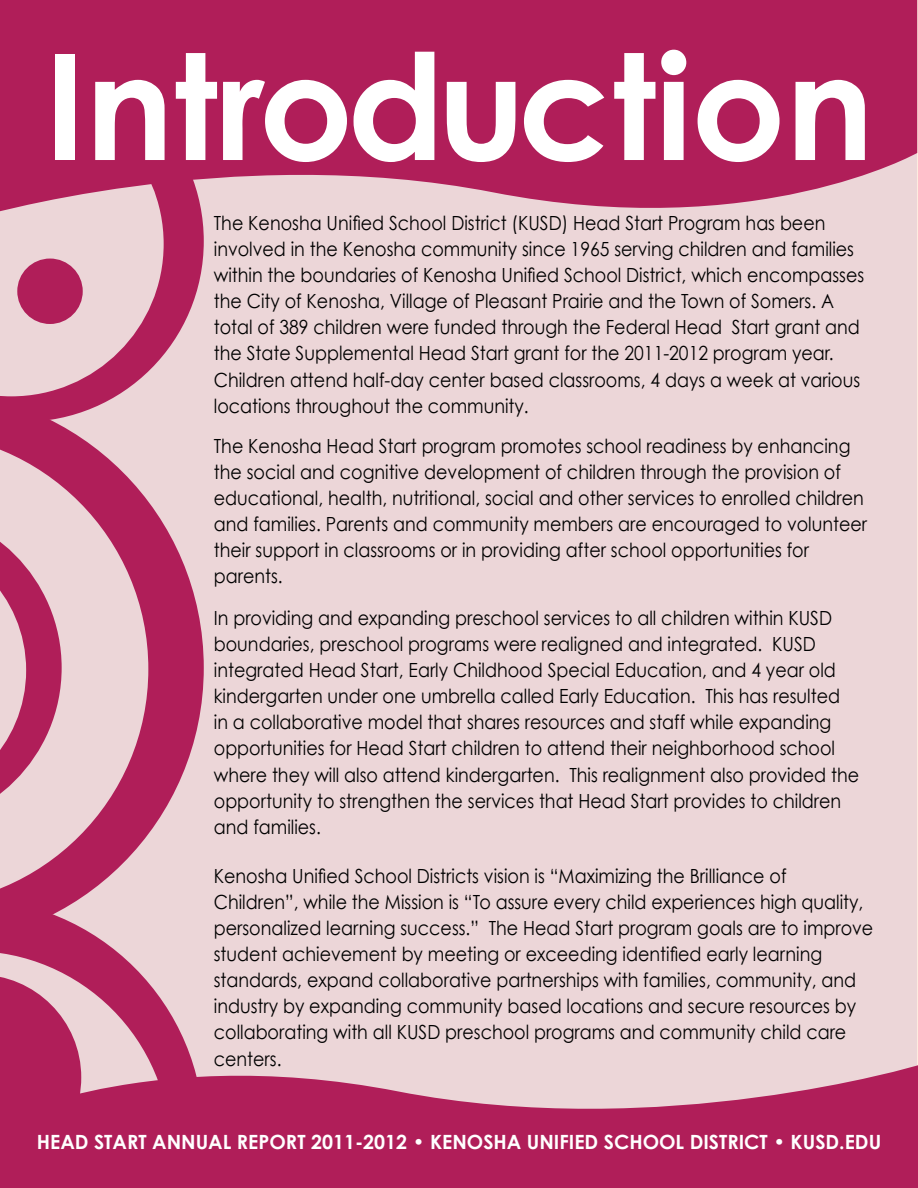
<style>
.page{position:relative;width:918px;height:1188px;background:#fff}
.page>*{position:absolute;margin:0;border:0;box-sizing:border-box;transform-origin:0 0}
.t1{font:700 147.15px "Century Gothic";color:#fff}
.t2{font:700 19.65px "Century Gothic";color:#fff}
.t3{font:19.5px/26.1px "Century Gothic";color:#000;scale:.9 1}
</style>
<div class="page">
<div style="left:1px;top:1px;width:916px;height:1186px;background:#ecd6d8"></div>
<hr style="left:917px;top:0;width:1px;height:1187px;background:#feecdf">
<svg style="left:164px;top:243px;width:40px;height:111px;fill:#b01e59"></svg>
<svg style="left:0;top:243px;width:164px;height:148px"></svg>
<svg style="left:0;top:0;width:917px;height:243px;fill:#b01e59"></svg>
<svg style="left:0;top:391px;width:204px;height:444px;fill:#b01e59"></svg>
<svg style="left:0;top:433px;width:148px;height:466px"></svg>
<svg style="left:0;top:508px;width:62px;height:320px"></svg>
<div style="left:17px;top:259px;width:66px;height:65px;background:#b01e59;border-radius:50%"></div>
<svg style="left:0;top:899px;width:184px;height:141px"></svg>
<svg style="left:0;top:951px;width:170px;height:89px"></svg>
<svg style="left:0;top:1040px;width:918px;height:148px;fill:#b01e59"></svg>
<h1 class="t1" style="left:44px;top:14px;width:831px">Introduction</h1>
<p class="t3" style="left:214px;top:210px;width:724px">The Kenosha Unified School District (KUSD) Head Start Program has been involved in the Kenosha community since 1965 serving children and families within the boundaries of Kenosha Unified School District, which encompasses the City of Kenosha, Village of Pleasant Prairie and the Town of Somers. A total of 389 children were funded through the Federal Head Start grant and the State Supplemental Head Start grant for the 2011-2012 program year.<br>Children attend half-day center based classrooms, 4 days a week at various locations throughout the community.</p>
<p class="t3" style="left:214px;top:432px;width:727px">The Kenosha Head Start program promotes school readiness by enhancing the social and cognitive development of children through the provision of educational, health, nutritional, social and other services to enrolled children and families. Parents and community members are encouraged to volunteer their support in classrooms or in providing after school opportunities for parents.</p>
<p class="t3" style="left:214px;top:605px;width:719px">In providing and expanding preschool services to all children within KUSD boundaries, preschool programs were realigned and integrated. KUSD integrated Head Start, Early Childhood Special Education, and 4 year old kindergarten under one umbrella called Early Education. This has resulted in a collaborative model that shares resources and staff while expanding opportunities for Head Start children to attend their neighborhood school where they will also attend kindergarten. This realignment also provided the opportunity to strengthen the services that Head Start provides to children and families.</p>
<p class="t3" style="left:214px;top:863px;width:734px">Kenosha Unified School Districts vision is “Maximizing the Brilliance of Children”, while the Mission is “To assure every child experiences high quality, personalized learning success.” The Head Start program goals are to improve student achievement by meeting or exceeding identified early learning standards, expand collaborative partnerships with families, community, and industry by expanding community based locations and secure resources by collaborating with all KUSD preschool programs and community child care centers.</p>
<p class="t2" style="left:37px;top:1130px;width:846px">HEAD START ANNUAL REPORT 2011-2012 • KENOSHA UNIFIED SCHOOL DISTRICT • KUSD.EDU</p>
</div>
